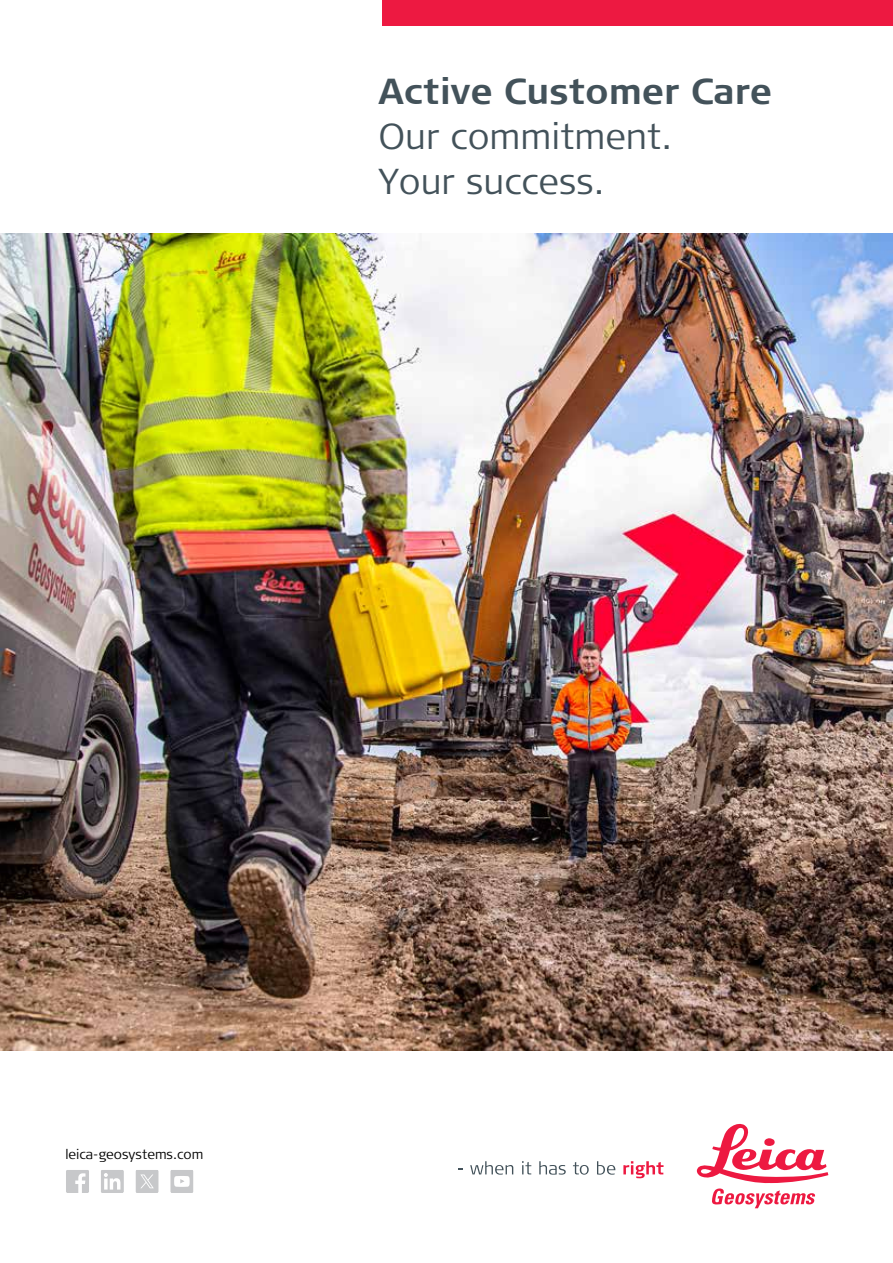
<style>
.page{position:relative;width:893px;height:1263px;background:#fff}
.page>*{position:absolute;margin:0;border:0;box-sizing:border-box;transform-origin:0 0}
.t1{font:300 36px/45px "Signa Column";color:#43525a}
.t2{font:700 36px "Signa Column";color:#43525a}
.t3{font:300 13.5px "Signa Column";color:#000}
</style>
<div class="page">
<div style="left:383px;top:0;width:510px;height:26px;background:#ed1941"></div>
<svg style="left:470px;top:1161px;width:43px;height:14px"></svg>
<svg style="left:522px;top:1161px;width:9px;height:13px"></svg>
<svg style="left:539px;top:1161px;width:27px;height:13px"></svg>
<svg style="left:573px;top:1162px;width:16px;height:13px"></svg>
<svg style="left:597px;top:1161px;width:18px;height:14px"></svg>
<svg style="left:623px;top:1161px;width:40px;height:17px"></svg>
<svg style="left:697px;top:1123px;width:131px;height:85px"></svg>
<svg style="left:170px;top:1170px;width:23px;height:23px"></svg>
<svg style="left:101px;top:1170px;width:23px;height:23px"></svg>
<svg style="left:104px;top:1178px;width:4px;height:11px"></svg>
<svg style="left:66px;top:1170px;width:23px;height:23px"></svg>
<svg style="left:135px;top:1170px;width:24px;height:23px"></svg>
<img style="left:0;top:234px;width:893px;height:816px">
<p class="t2" style="left:378px;top:70px;width:395px">Active Customer Care</p>
<p class="t1" style="left:378px;top:114px;width:295px">Our commitment.<br>Your success.</p>
<p class="t3" style="left:65px;top:1146px;width:140px">leica-geosystems.com</p>
</div>
